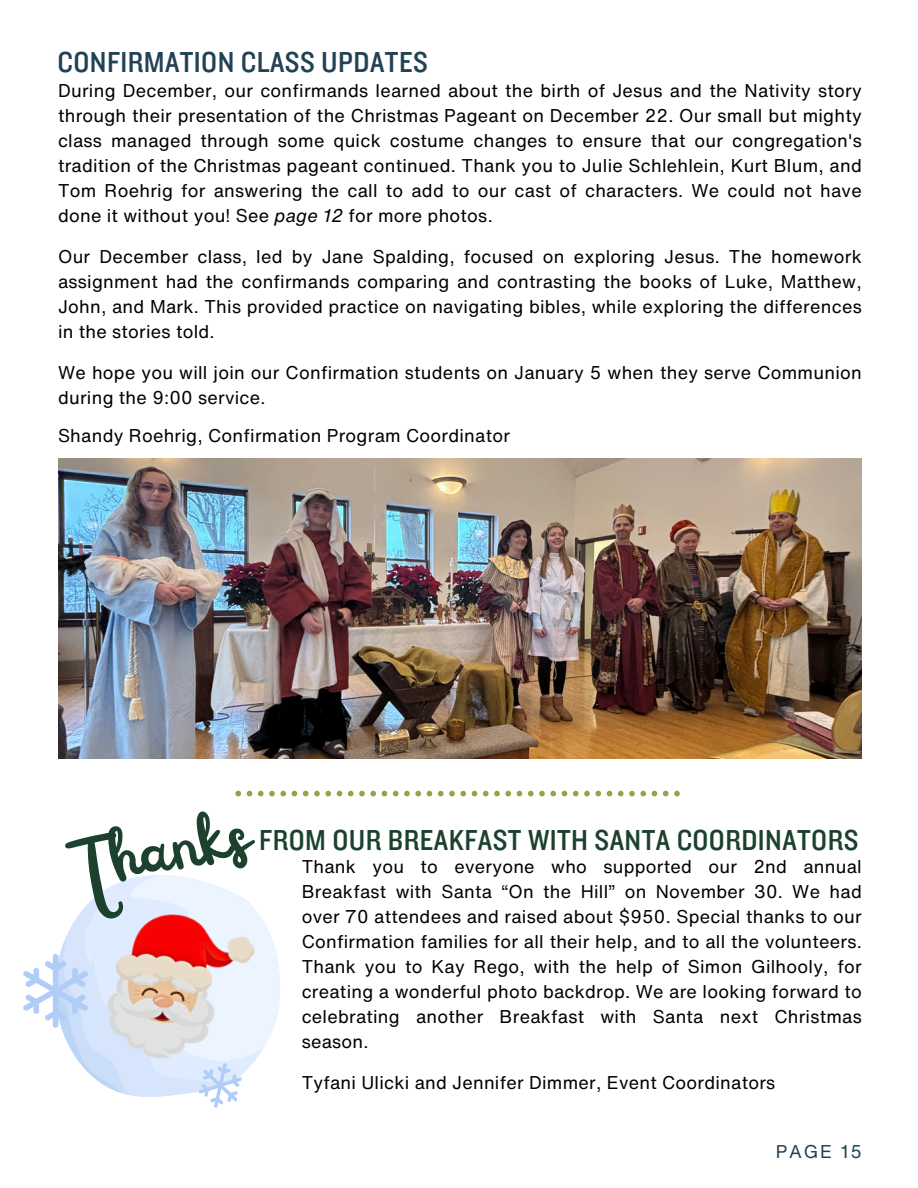
<style>
.page{position:relative;width:918px;height:1188px;background:#fff}
.page>*{position:absolute;margin:0;border:0;box-sizing:border-box;transform-origin:0 0}
.t1{font:81.9px "Railey";color:#1c412f}
.t2{font:30px "Knockout 30";letter-spacing:.015em;color:#1c412f}
.t3{font:30px "Knockout 30";letter-spacing:.015em;color:#214154}
.t4{font:18px/25px "Helvetica Now Text";letter-spacing:.015em;color:#000;text-align:justify}
.t5{font:18px "Helvetica Now Text";letter-spacing:.1em;color:#214154}
.s1{font-style:italic}
</style>
<div class="page">
<img style="left:58px;top:459px;width:803px;height:300px">
<svg style="left:107px;top:875px;width:173px;height:215px"></svg>
<img style="left:71px;top:889px;width:195px;height:195px">
<svg style="left:196px;top:1059px;width:48px;height:49px"></svg>
<svg style="left:23px;top:934px;width:136px;height:163px"></svg>
<svg style="left:235px;top:791px;width:445px;height:5px"></svg>
<p class="t3" style="left:58px;top:43px;width:372px">CONFIRMATION CLASS UPDATES</p>
<p class="t4" style="left:58px;top:78px;width:805px">During December, our confirmands learned about the birth of Jesus and the Nativity story through their presentation of the Christmas Pageant on December 22. Our small but mighty class managed through some quick costume changes to ensure that our congregation's tradition of the Christmas pageant continued. Thank you to Julie Schlehlein, Kurt Blum, and Tom Roehrig for answering the call to add to our cast of characters. We could not have done it without you! See <span class="s1">page 12</span> for more photos.</p>
<p class="t4" style="left:58px;top:244px;width:805px">Our December class, led by Jane Spalding, focused on exploring Jesus. The homework assignment had the confirmands comparing and contrasting the books of Luke, Matthew, John, and Mark. This provided practice on navigating bibles, while exploring the differences in the stories told.</p>
<p class="t4" style="left:58px;top:360px;width:805px">We hope you will join our Confirmation students on January 5 when they serve Communion during the 9:00 service.</p>
<p class="t4" style="left:58px;top:423px;width:453px">Shandy Roehrig, Confirmation Program Coordinator</p>
<p class="t1" style="left:57px;top:827px;width:185px;rotate:-11deg">Thanks</p>
<p class="t2" style="left:259px;top:821px;width:601px">FROM OUR BREAKFAST WITH SANTA COORDINATORS</p>
<h1 class="t4" style="left:302px;top:854px;width:562px">Thank you to everyone who supported our 2nd annual Breakfast with Santa “On the Hill” on November 30. We had over 70 attendees and raised about $950. Special thanks to our Confirmation families for all their help, and to all the volunteers.<br>Thank you to Kay Rego, with the help of Simon Gilhooly, for creating a wonderful photo backdrop. We are looking forward to celebrating another Breakfast with Santa next Christmas season.</h1>
<p class="t4" style="left:302px;top:1070px;width:475px">Tyfani Ulicki and Jennifer Dimmer, Event Coordinators</p>
<h2 class="t5" style="left:776px;top:1138px;width:88px">PAGE 15</h2>
</div>
